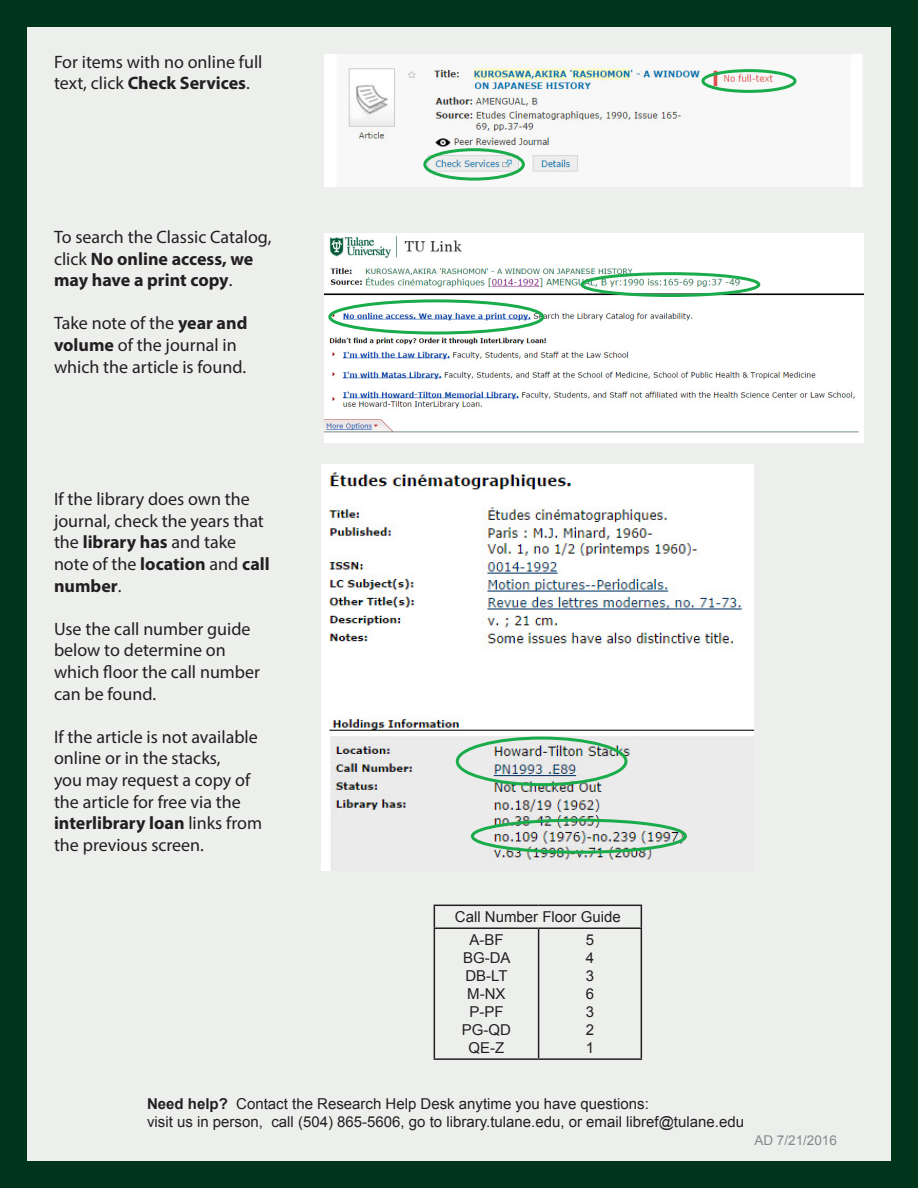
<style>
.page{position:relative;width:918px;height:1188px;background:#00351b}
.page>*{position:absolute;margin:0;border:0;box-sizing:border-box;transform-origin:0 0}
.t1{font:18px/21.6px "Myriad Pro";color:#231f20}
.t2{font:700 18px/21.6px "Myriad Pro";color:#231f20}
.t3{font:15px "Arial";color:#231f20}
.t4{font:13.5px "Arial";color:#86888b}
.s1{font-weight:700}
.s2{font-weight:400}
</style>
<div class="page">
<div style="left:27px;top:27px;width:864px;height:1134px;background:#edefed"></div>
<img style="left:324px;top:54px;width:538px;height:133px">
<img style="left:324px;top:233px;width:540px;height:209px">
<img style="left:322px;top:464px;width:432px;height:406px">
<div style="left:423px;top:148px;width:102px;height:33px;border:3px solid #1aab4b;border-radius:50%"></div>
<div style="left:701px;top:69px;width:96px;height:24px;border:3px solid #1aab4b;border-radius:50%"></div>
<div style="left:328px;top:299px;width:216px;height:35px;border:3px solid #1aab4b;border-radius:50%"></div>
<div style="left:581px;top:272px;width:179px;height:25px;border:3px solid #1aab4b;border-radius:50%"></div>
<div style="left:471px;top:819px;width:216px;height:35px;border:3px solid #1aab4b;border-radius:50%"></div>
<div style="left:456px;top:737px;width:171px;height:49px;border:3px solid #1aab4b;border-radius:50%"></div>
<hr style="left:434px;top:905px;width:105px;height:1px;background:#231f20">
<svg style="left:434px;top:906px;width:1px;height:21px"></svg>
<hr style="left:539px;top:905px;width:103px;height:1px;background:#231f20">
<svg style="left:641px;top:906px;width:1px;height:21px"></svg>
<hr style="left:434px;top:927px;width:105px;height:2px;background:#231f20">
<hr style="left:434px;top:929px;width:1px;height:129px;background:#231f20">
<hr style="left:539px;top:927px;width:103px;height:2px;background:#231f20">
<hr style="left:538px;top:929px;width:1px;height:129px;background:#231f20">
<hr style="left:641px;top:929px;width:1px;height:129px;background:#231f20">
<hr style="left:434px;top:1058px;width:105px;height:2px;background:#231f20">
<hr style="left:539px;top:1058px;width:103px;height:2px;background:#231f20">
<p class="t1" style="left:54px;top:50px;width:210px">For items with no online full text, click <span class="s1">Check Services</span>.</p>
<p class="t2" style="left:54px;top:226px;width:219px"><span class="s2">To search the Classic Catalog, click</span> No online access, we may have a print copy<span class="s2">.</span></p>
<p class="t1" style="left:54px;top:312px;width:195px">Take note of the <span class="s1">year and volume</span> of the journal in which the article is found.</p>
<p class="t1" style="left:54px;top:488px;width:217px">If the library does own the journal, check the years that the <span class="s1">library has</span> and take note of the <span class="s1">location</span> and <span class="s1">call number</span>.</p>
<p class="t1" style="left:54px;top:618px;width:208px">Use the call number guide below to determine on which floor the call number can be found.</p>
<p class="t1" style="left:54px;top:726px;width:210px">If the article is not available online or in the stacks,<br>you may request a copy of the article for free via the <span class="s1">interlibrary loan</span> links from the previous screen.</p>
<p class="t3" style="left:455px;top:907px;width:167px">Call Number Floor Guide</p>
<p class="t3" style="left:469px;top:930px;width:36px">A-BF</p>
<p class="t3" style="left:463px;top:948px;width:49px">BG-DA</p>
<p class="t3" style="left:465px;top:966px;width:44px">DB-LT</p>
<p class="t3" style="left:467px;top:984px;width:40px">M-NX</p>
<p class="t3" style="left:469px;top:1002px;width:36px">P-PF</p>
<p class="t3" style="left:462px;top:1020px;width:51px">PG-QD</p>
<p class="t3" style="left:469px;top:1038px;width:37px">QE-Z</p>
<p class="t3" style="left:586px;top:930px;width:10px">5</p>
<p class="t3" style="left:586px;top:948px;width:10px">4</p>
<p class="t3" style="left:586px;top:966px;width:10px">3</p>
<p class="t3" style="left:586px;top:984px;width:10px">6</p>
<p class="t3" style="left:586px;top:1002px;width:10px">3</p>
<p class="t3" style="left:586px;top:1020px;width:10px">2</p>
<p class="t3" style="left:586px;top:1038px;width:10px">1</p>
<p class="t3" style="left:147px;top:1094px;width:503px"><span class="s1">Need help?</span> Contact the Research Help Desk anytime you have questions:</p>
<p class="t3" style="left:147px;top:1112px;width:598px">visit us in person, call (504) 865-5606, go to library.tulane.edu, or email libref@tulane.edu</p>
<p class="t4" style="left:754px;top:1131px;width:84px">AD 7/21/2016</p>
</div>
